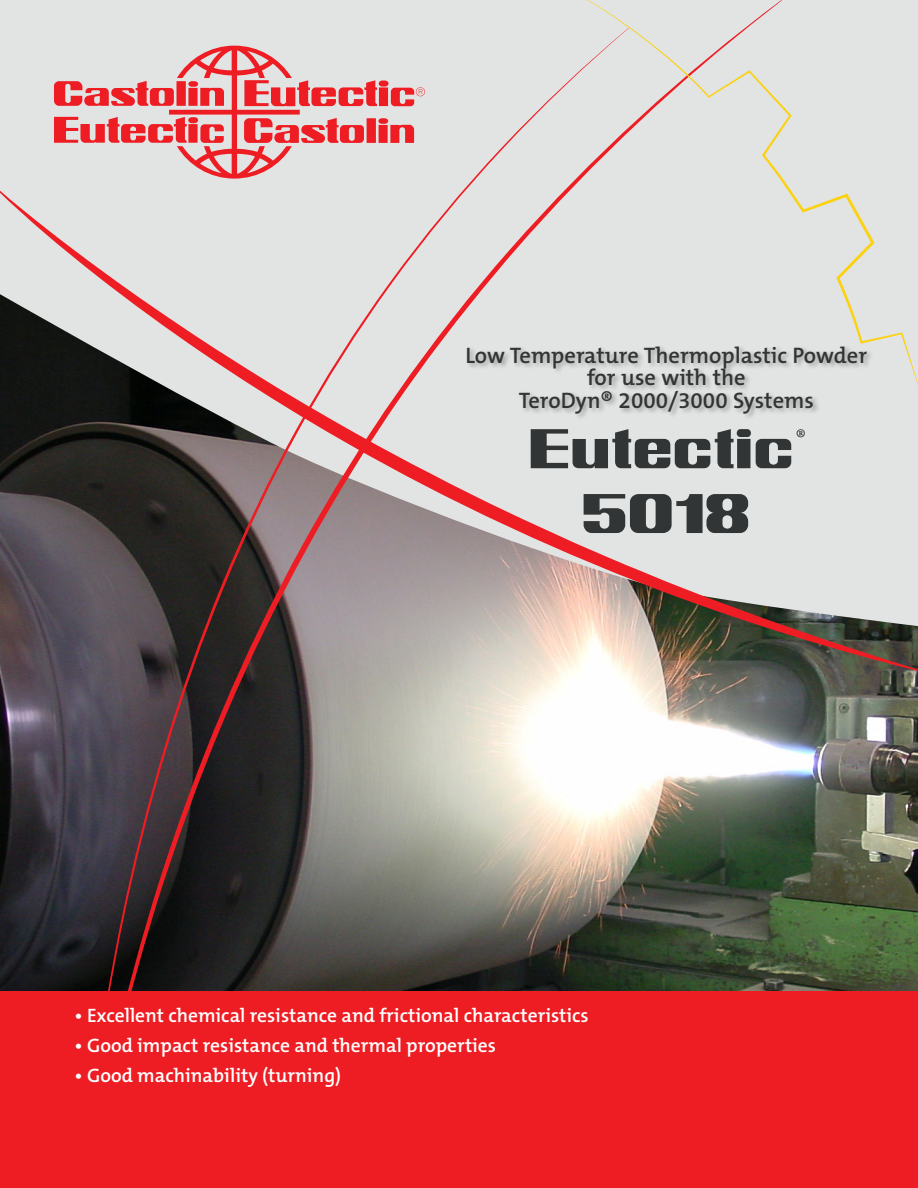
<style>
.page{position:relative;width:918px;height:1188px;background:#fff}
.page>*{position:absolute;margin:0;border:0;box-sizing:border-box;transform-origin:0 0}
.t1{font:54px "Castolin";color:#323535}
.t2{font:600 22.5px/22.5px "The Mix B W6";color:#323535;text-align:center}
.t3{font:600 19.5px "The Mix B W6";color:#fff}
</style>
<div class="page">
<img style="left:0;top:671px;width:918px;height:320px">
<svg style="left:0;top:189px;width:918px;height:482px;background:#938f8f"></svg>
<img style="left:79px;top:0;width:703px;height:991px">
<svg style="left:54px;top:46px;width:371px;height:133px;background:#e5abad"></svg>
<div style="left:565px;top:0;width:353px;height:391px;background:#e2e3e3"></div>
<div style="left:0;top:991px;width:918px;height:197px;background:#ee1d23"></div>
<div style="left:466px;top:345px;width:408px;height:75px;background:#231f20;opacity:.35"></div>
<p class="t2" style="left:466px;top:344px;width:403px">Low Temperature Thermoplastic Powder for use with the</p>
<p class="t2" style="left:519px;top:389px;width:297px">TeroDyn® 2000/3000 Systems</p>
<p class="t1" style="left:531px;top:429px;width:277px">Eutectic<sup>®</sup></p>
<p class="t1" style="left:584px;top:494px;width:171px">5018</p>
<p class="t3" style="left:75px;top:1003px;width:516px">• Excellent chemical resistance and frictional characteristics</p>
<p class="t3" style="left:75px;top:1033px;width:423px">• Good impact resistance and thermal properties</p>
<p class="t3" style="left:75px;top:1063px;width:268px">• Good machinability (turning)</p>
</div>
